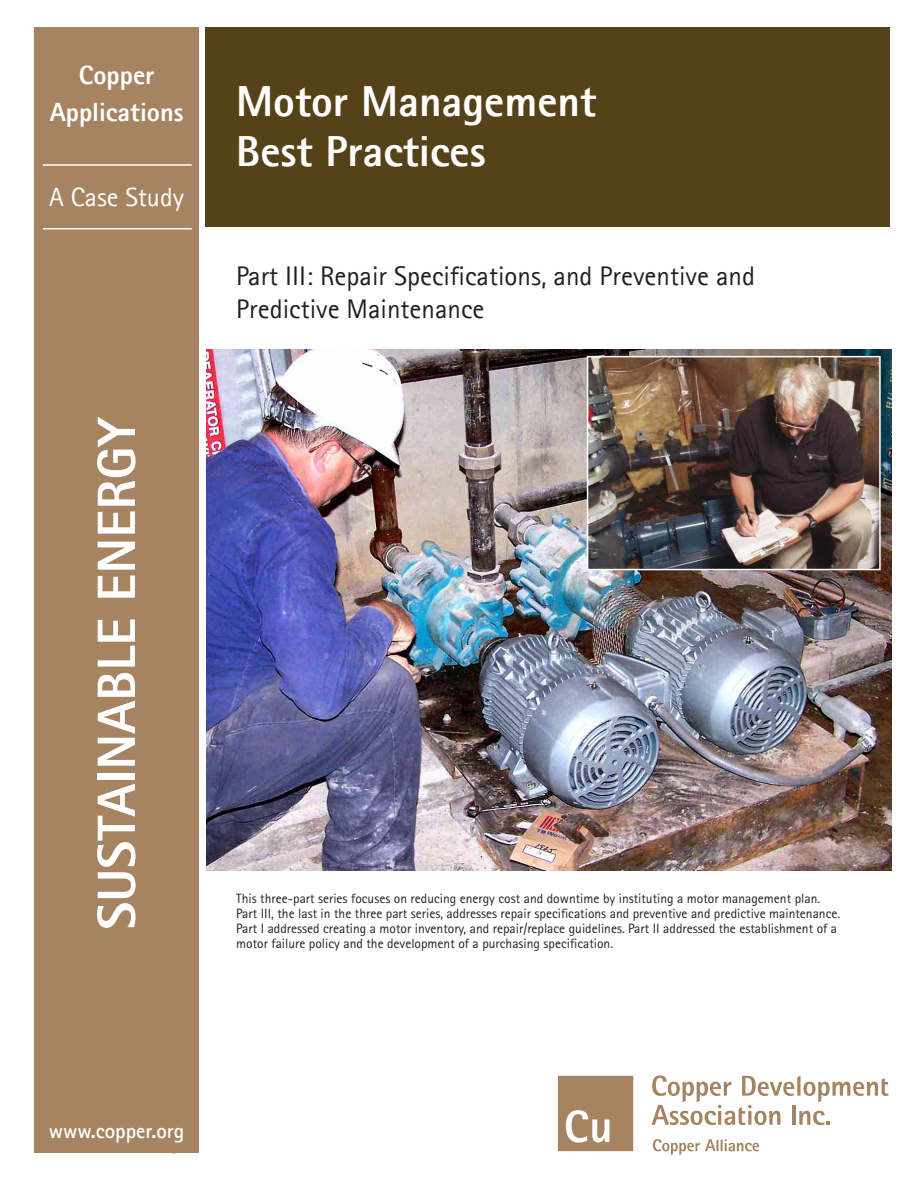
<style>
.page{position:relative;width:918px;height:1188px;background:#fff}
.page>*{position:absolute;margin:0;border:0;box-sizing:border-box;transform-origin:0 0}
.t1{font:800 54px "Agfa Rotis Sans Serif";color:#fff}
.t2{font:800 43.5px "Agfa Rotis Sans Serif";color:#fff}
.t3{font:27px "Agfa Rotis Sans Serif";color:#231f20}
.t4{font:800 26.4px "Agfa Rotis Sans Serif";color:#fff}
.t5{font:26.4px "Agfa Rotis Sans Serif";color:#fff}
.t6{font:700 21px "Agfa Rotis Sans Serif";color:#fff}
.Text_9_14_5{font:13.5px/15px "Rotis Sans Serif Pro";color:#231f20}
</style>
<div class="page">
<div style="left:206px;top:27px;width:684px;height:200px;background:#564218"></div>
<div style="left:35px;top:27px;width:164px;height:1126px;background:#a68462"></div>
<hr style="left:43px;top:164px;width:149px;height:2px;background:#fff">
<hr style="left:43px;top:228px;width:149px;height:2px;background:#fff">
<svg style="left:651px;top:1075px;width:237px;height:50px"></svg>
<svg style="left:653px;top:1139px;width:106px;height:16px"></svg>
<svg style="left:558px;top:1076px;width:75px;height:75px;background:#ae9071"></svg>
<img style="left:207px;top:349px;width:684px;height:522px">
<img style="left:590px;top:359px;width:288px;height:208px">
<div style="left:587px;top:356px;width:294px;height:214px;border:2px solid #fff"></div>
<p class="t4" style="left:79px;top:59px;width:77px">Copper</p>
<p class="t4" style="left:50px;top:95px;width:135px">Applications</p>
<p class="t5" style="left:49px;top:182px;width:136px">A Case Study</p>
<p class="t1" style="left:82px;top:930px;width:515px;rotate:-90deg">SUSTAINABLE ENERGY</p>
<p class="t2" style="left:236px;top:74px;width:362px">Motor Management</p>
<p class="t2" style="left:236px;top:123px;width:251px">Best Practices</p>
<p class="t3" style="left:236px;top:259px;width:520px">Part III: Repair Specifications, and Preventive and</p>
<p class="t3" style="left:236px;top:292px;width:250px">Predictive Maintenance</p>
<p class="Text_9_14_5" style="left:236px;top:891px;width:606px">This three-part series focuses on reducing energy cost and downtime by instituting a motor management plan.<br>Part III, the last in the three part series, addresses repair specifications and preventive and predictive maintenance.<br>Part I addressed creating a motor inventory, and repair/replace guidelines. Part II addressed the establishment of a motor failure policy and the development of a purchasing specification.</p>
<p class="t6" style="left:49px;top:1118px;width:137px">www.copper.org</p>
</div>
